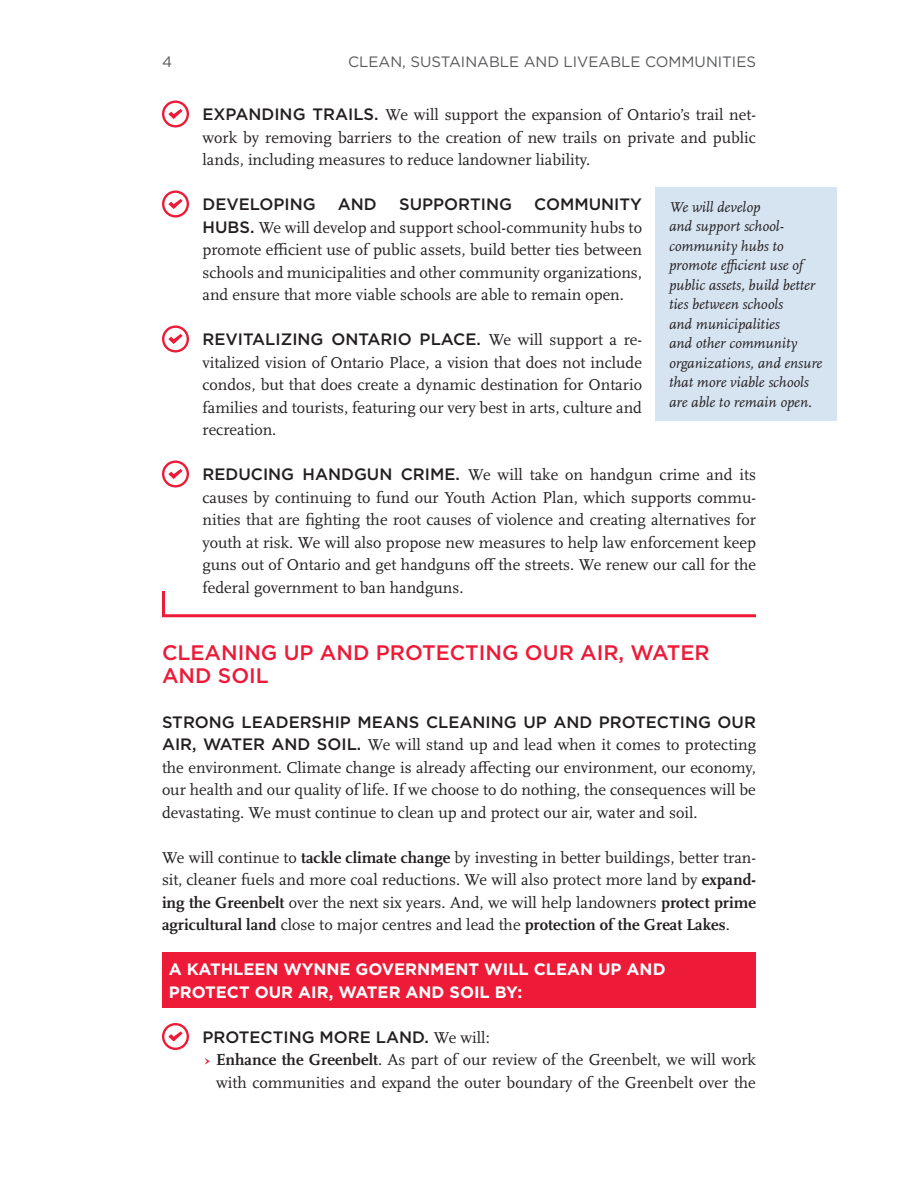
<style>
.page{position:relative;width:918px;height:1188px;background:#fff}
.page>*{position:absolute;margin:0;border:0;box-sizing:border-box;transform-origin:0 0}
.Head_SUB{font:500 21px/22.5px "Gotham";color:#ed1a38}
.CHECK_bullets{font:16.5px/22.5px "Scala OT";color:#231f20;text-align:justify}
.text{font:16.5px/22.5px "Scala OT";color:#231f20;text-align:justify}
.A_KW_Govt_will{font:700 16.5px/22.5px "Gotham";color:#fff}
.CHECK_bullets-2{font:500 16.5px "Gotham";color:#231f20}
.pull_quote{font:italic 15px/19.5px "Scala OT";color:#231f20}
.t1{font:15px "Gotham";color:#57585a}
.s1{font-family:"Gotham";font-weight:500}
.s2{font-weight:700}
.s3{font-family:"Scala OT";font-weight:400}
.s4{font-weight:700;color:#ed1a38}
</style>
<div class="page">
<div style="left:162px;top:952px;width:594px;height:56px;background:#ed1a38"></div>
<svg style="left:163px;top:102px;width:25px;height:24px"></svg>
<div style="left:162px;top:101px;width:27px;height:27px;border:2px solid #ed1a38;border-radius:50%"></div>
<svg style="left:168px;top:109px;width:15px;height:10px"></svg>
<svg style="left:163px;top:192px;width:25px;height:24px"></svg>
<div style="left:162px;top:191px;width:27px;height:27px;border:2px solid #ed1a38;border-radius:50%"></div>
<svg style="left:168px;top:199px;width:15px;height:10px"></svg>
<svg style="left:163px;top:327px;width:25px;height:24px"></svg>
<div style="left:162px;top:326px;width:27px;height:27px;border:2px solid #ed1a38;border-radius:50%"></div>
<svg style="left:168px;top:334px;width:15px;height:10px"></svg>
<svg style="left:163px;top:462px;width:25px;height:24px"></svg>
<div style="left:162px;top:461px;width:27px;height:27px;border:2px solid #ed1a38;border-radius:50%"></div>
<svg style="left:168px;top:469px;width:15px;height:10px"></svg>
<svg style="left:163px;top:1024px;width:25px;height:25px"></svg>
<div style="left:162px;top:1023px;width:27px;height:27px;border:2px solid #ed1a38;border-radius:50%"></div>
<svg style="left:168px;top:1031px;width:15px;height:11px"></svg>
<svg style="left:162px;top:591px;width:594px;height:27px"></svg>
<div style="left:656px;top:187px;width:181px;height:233px;background:#d6e3f1"></div>
<p class="t1" style="left:162px;top:52px;width:12px">4</p>
<p class="t1" style="left:348px;top:52px;width:409px">CLEAN, SUSTAINABLE AND LIVEABLE COMMUNITIES</p>
<p class="CHECK_bullets" style="left:202px;top:104px;width:555px"><span class="s1">EXPANDING TRAILS.</span> We will support the expansion of Ontario’s trail net&shy;work by removing barriers to the creation of new trails on private and public lands, including measures to reduce landowner liability.</p>
<p class="CHECK_bullets-2" style="left:202px;top:194px;width:115px">DEVELOPING</p>
<p class="CHECK_bullets-2" style="left:338px;top:194px;width:40px">AND</p>
<p class="CHECK_bullets-2" style="left:399px;top:194px;width:114px">SUPPORTING</p>
<p class="CHECK_bullets" style="left:202px;top:194px;width:441px;text-indent:332px"><span class="s1">COMMUNITY HUBS.</span> We will develop and support school-community hubs to promote efficient use of public assets, build better ties between schools and municipalities and other community organizations, and ensure that more viable schools are able to remain open.</p>
<p class="CHECK_bullets" style="left:202px;top:329px;width:441px"><span class="s1">REVITALIZING ONTARIO PLACE.</span> We will support a re&shy;vitalized vision of Ontario Place, a vision that does not include condos, but that does create a dynamic destination for Ontario families and tourists, featuring our very best in arts, culture and recreation.</p>
<p class="CHECK_bullets" style="left:202px;top:464px;width:555px"><span class="s1">REDUCING HANDGUN CRIME.</span> We will take on handgun crime and its causes by continuing to fund our Youth Action Plan, which supports commu&shy;nities that are fighting the root causes of violence and creating alternatives for youth at risk. We will also propose new measures to help law enforcement keep guns out of Ontario and get handguns off the streets. We renew our call for the federal government to ban handguns.</p>
<p class="pull_quote" style="left:669px;top:198px;width:155px">We will develop<br>and support school&shy;community hubs to promote efficient use of public assets, build better ties between schools<br>and municipalities<br>and other community organizations, and ensure that more viable schools are able to remain open.</p>
<p class="Head_SUB" style="left:162px;top:642px;width:549px">CLEANING UP AND PROTECTING OUR AIR, WATER<br>AND SOIL</p>
<p class="text" style="left:162px;top:712px;width:596px"><span class="s1">STRONG LEADERSHIP MEANS CLEANING UP AND PROTECTING OUR AIR, WATER AND SOIL.</span> We will stand up and lead when it comes to protecting the environment. Climate change is already affecting our environment, our economy, our health and our quality of life. If we choose to do nothing, the consequences will be devastating. We must continue to clean up and protect our air, water and soil.</p>
<p class="text" style="left:162px;top:847px;width:596px">We will continue to <span class="s2">tackle climate change</span> by investing in better buildings, better tran&shy;sit, cleaner fuels and more coal reductions. We will also protect more land by <span class="s2">expand&shy;ing the Greenbelt</span> over the next six years. And, we will help landowners <span class="s2">protect prime agricultural land</span> close to major centres and lead the <span class="s2">protection of the Great Lakes</span>.</p>
<p class="A_KW_Govt_will" style="left:169px;top:958px;width:498px">A KATHLEEN WYNNE GOVERNMENT WILL CLEAN UP AND<br>PROTECT OUR AIR, WATER AND SOIL BY:</p>
<p class="CHECK_bullets-2" style="left:202px;top:1026px;width:289px">PROTECTING MORE LAND. <span class="s3">We will:</span></p>
<p class="CHECK_bullets" style="left:205px;top:1049px;width:552px;text-align:right"><span class="s4">›</span> <span class="s2">Enhance the Greenbelt</span>. As part of our review of the Greenbelt, we will work with communities and expand the outer boundary of the Greenbelt over the</p>
</div>
